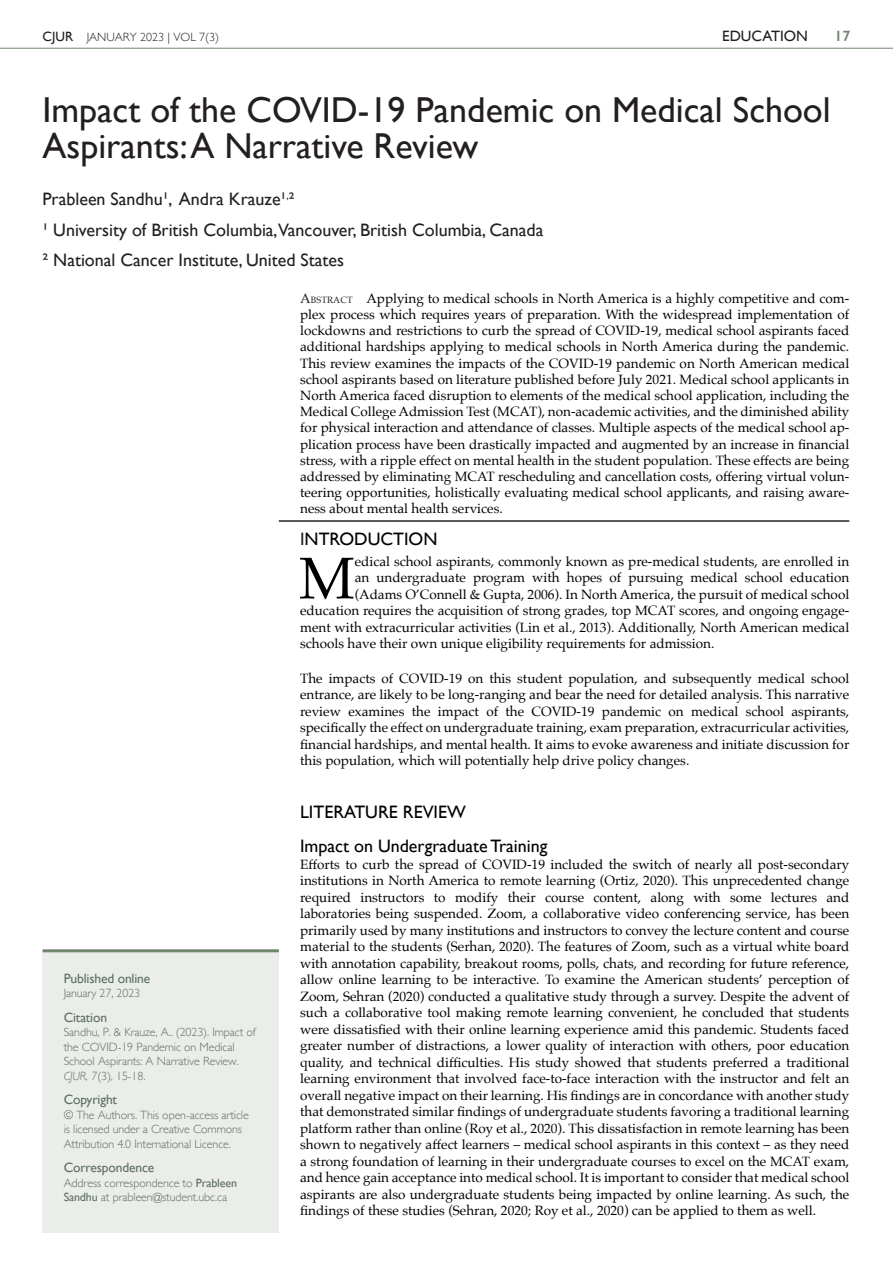
<style>
.page{position:relative;width:893px;height:1263px;background:#fff}
.page>*{position:absolute;margin:0;border:0;box-sizing:border-box;transform-origin:0 0}
.t1{font:58.8px "Palatino";color:#000001}
.t2{font:36px/36px "Gill Sans";color:#231f20}
.t3{font:18px/30.2px "Gill Sans";color:#231f20}
.t4{font:18px/34.5px "Gill Sans";color:#000001}
.t5{font:15px "Gill Sans";color:#231f20}
.t6{font:600 15px "Gill Sans";color:#72856f}
.t7{font:13.5px/16.5px "Palatino";color:#000001;text-align:justify}
.t8{font:13.5px "Gill Sans";letter-spacing:-.01em;color:#5f6e63}
.t9{font:300 12px/14.4px "Gill Sans";letter-spacing:-.01em;color:#5f6e63}
.t10{font:300 12px "Gill Sans";color:#231f20}
.s1{font-weight:400;font-size:13.5px}
.s2{font-style:italic}
.s3{font-weight:400}
.s4{color:#231f20}
.s5{font-size:9.15px;color:#231f20}
</style>
<div class="page">
<hr style="left:0;top:48px;width:893px;height:1px;background:#72856f">
<hr style="left:279px;top:520px;width:570px;height:2px;background:#231f20">
<div style="left:42px;top:952px;width:237px;height:281px;background:#eaedea"></div>
<hr style="left:43px;top:949px;width:236px;height:3px;background:#72856f">
<p class="t10" style="left:43px;top:32px;width:178px"><span class="s1">CJUR</span> JANUARY 2023 | VOL 7(3)</p>
<p class="t5" style="left:722px;top:31px;width:87px">EDUCATION</p>
<p class="t6" style="left:835px;top:30px;width:17px">17</p>
<h2 class="t2" style="left:43px;top:96px;width:790px">Impact of the COVID-19 Pandemic on Medical School<br>Aspirants:A Narrative Review</h2>
<h3 class="t3" style="left:42px;top:186px;width:502px">Prableen Sandhu¹, Andra Krauze¹<sup>,</sup>²<br>¹ University of British Columbia,Vancouver, British Columbia, Canada<br>² National Cancer Institute, United States</h3>
<p class="t8" style="left:64px;top:974px;width:88px">Published online</p>
<p class="t9" style="left:64px;top:987px;width:78px">January 27, 2023</p>
<p class="t8" style="left:64px;top:1013px;width:45px">Citation</p>
<p class="t9" style="left:64px;top:1026px;width:194px">Sandhu, P. &amp; Krauze, A.. (2023). Impact of the COVID-19 Pandemic on Medical School Aspirants: A Narrative Review.<br><span class="s2">CJUR, 7</span>(3), 15-18.</p>
<p class="t8" style="left:64px;top:1095px;width:55px">Copyright</p>
<p class="t9" style="left:64px;top:1109px;width:187px">© The Authors. This open-access article is licensed under a Creative Commons<br>Attribution 4.0 International Licence.</p>
<p class="t8" style="left:64px;top:1163px;width:92px">Correspondence</p>
<p class="t9" style="left:64px;top:1177px;width:175px">Address correspondence to <span class="s3">Prableen<br>Sandhu</span> at prableen@student.ubc.ca</p>
<p class="t7" style="left:300px;top:291px;width:551px"><span class="s4">A</span><span class="s5">BSTRACT</span> Applying to medical schools in North America is a highly competitive and com&shy;plex process which requires years of preparation. With the widespread implementation of lockdowns and restrictions to curb the spread of COVID-19, medical school aspirants faced additional hardships applying to medical schools in North America during the pandemic.<br>This review examines the impacts of the COVID-19 pandemic on North American medical school aspirants based on literature published before July 2021. Medical school applicants in North America faced disruption to elements of the medical school application, including the Medical College Admission Test (MCAT), non-academic activities, and the diminished ability for physical interaction and attendance of classes. Multiple aspects of the medical school ap&shy;plication process have been drastically impacted and augmented by an increase in financial stress, with a ripple effect on mental health in the student population. These effects are being addressed by eliminating MCAT rescheduling and cancellation costs, offering virtual volun&shy;teering opportunities, holistically evaluating medical school applicants, and raising aware&shy;ness about mental health services.</p>
<h3 class="t4" style="left:300px;top:523px;width:139px"><span class="s4">I</span>NTRODUCTION</h3>
<h1 class="t1" style="left:299px;top:550px;width:57px">M</h1>
<p class="t7" style="left:355px;top:554px;width:496px">edical school aspirants, commonly known as pre-medical students, are enrolled in</p>
<p class="t7" style="left:355px;top:570px;width:496px">an undergraduate program with hopes of pursuing medical school education</p>
<p class="t7" style="left:355px;top:587px;width:496px">(Adams O’Connell &amp; Gupta, 2006). In North America, the pursuit of medical school</p>
<p class="t7" style="left:300px;top:603px;width:551px">education requires the acquisition of strong grades, top MCAT scores, and ongoing engage-</p>
<p class="t7" style="left:300px;top:620px;width:551px">ment with extracurricular activities (Lin et al., 2013). Additionally, North American medical</p>
<p class="t7" style="left:300px;top:636px;width:416px">schools have their own unique eligibility requirements for admission.</p>
<p class="t7" style="left:300px;top:671px;width:551px">The impacts of COVID-19 on this student population, and subsequently medical school entrance, are likely to be long-ranging and bear the need for detailed analysis. This narrative review examines the impact of the COVID-19 pandemic on medical school aspirants, specifically the effect on undergraduate training, exam preparation, extracurricular activities, financial hardships, and mental health. It aims to evoke awareness and initiate discussion for this population, which will potentially help drive policy changes.</p>
<h3 class="t4" style="left:300px;top:796px;width:249px">LITERATURE REVIEW<br>Impact on Undergraduate Training</h3>
<p class="t7" style="left:300px;top:857px;width:551px">Efforts to curb the spread of COVID-19 included the switch of nearly all post-secondary institutions in North America to remote learning (Ortiz, 2020). This unprecedented change required instructors to modify their course content, along with some lectures and laboratories being suspended. Zoom, a collaborative video conferencing service, has been primarily used by many institutions and instructors to convey the lecture content and course material to the students (Serhan, 2020). The features of Zoom, such as a virtual white board with annotation capability, breakout rooms, polls, chats, and recording for future reference, allow online learning to be interactive. To examine the American students’ perception of Zoom, Sehran (2020) conducted a qualitative study through a survey. Despite the advent of such a collaborative tool making remote learning convenient, he concluded that students were dissatisfied with their online learning experience amid this pandemic. Students faced greater number of distractions, a lower quality of interaction with others, poor education quality, and technical difficulties. His study showed that students preferred a traditional learning environment that involved face-to-face interaction with the instructor and felt an overall negative impact on their learning. His findings are in concordance with another study that demonstrated similar findings of undergraduate students favoring a traditional learning platform rather than online (Roy et al., 2020). This dissatisfaction in remote learning has been shown to negatively affect learners – medical school aspirants in this context – as they need a strong foundation of learning in their undergraduate courses to excel on the MCAT exam, and hence gain acceptance into medical school. It is important to consider that medical school aspirants are also undergraduate students being impacted by online learning. As such, the findings of these studies (Sehran, 2020; Roy et al., 2020) can be applied to them as well.</p>
</div>
